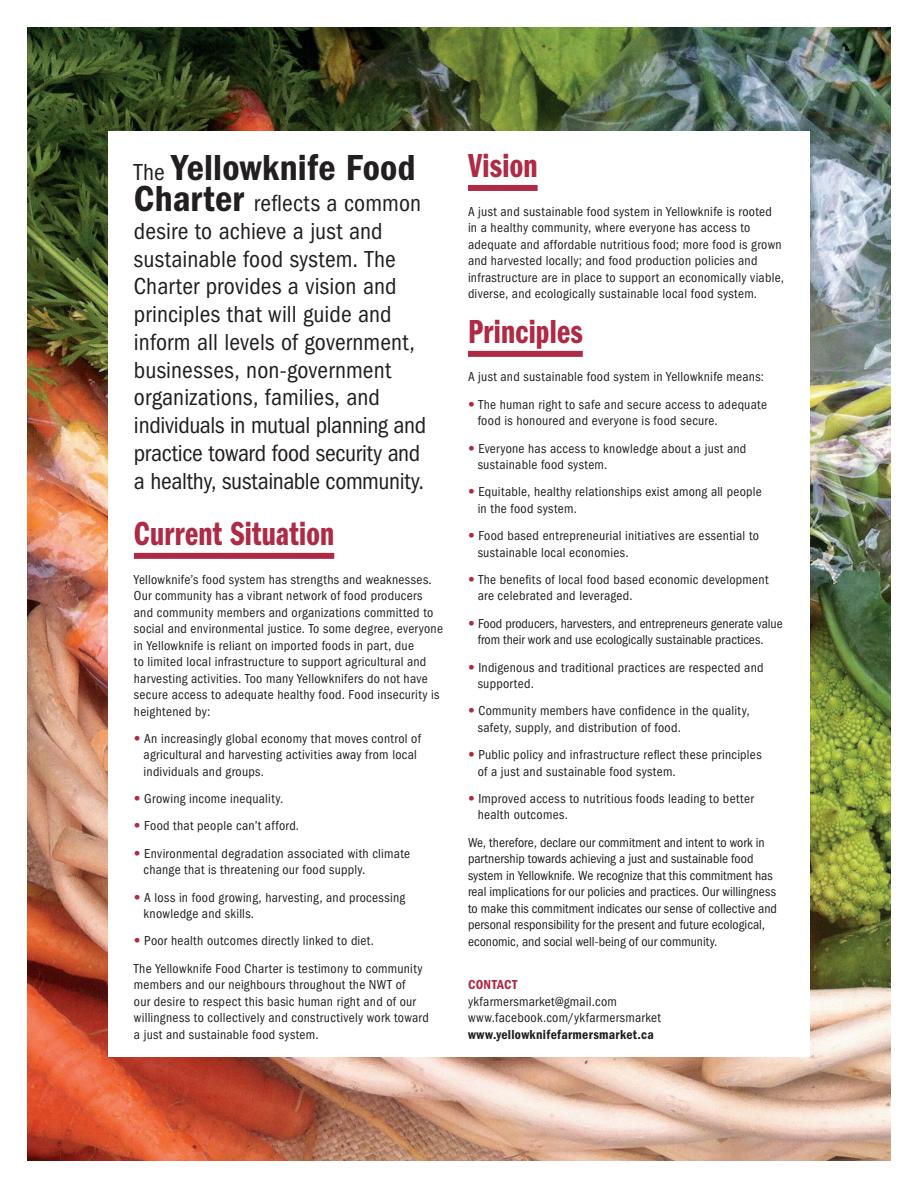
<style>
.page{position:relative;width:918px;height:1188px;background:#fff}
.page>*{position:absolute;margin:0;border:0;box-sizing:border-box;transform-origin:0 0}
.t1{font:37.5px "ITC Franklin Gothic Std Dm Cd";letter-spacing:.005em;color:#231f20}
.t2{font:34.5px "ITC Franklin Gothic Std Dm Cp";letter-spacing:.01em;color:#ae2a45}
.t3{font:condensed 24px/27.8px "ITC Franklin Gothic Std";letter-spacing:.005em;color:#231f20}
.t4{font:condensed 13.5px/16.5px "ITC Franklin Gothic Std";letter-spacing:.02em;color:#231f20}
.t5{font:condensed 13.5px/16.5px "ITC Franklin Gothic Std";color:#231f20}
.t6{font:condensed 13.5px/16.5px "ITC Franklin Gothic Std";letter-spacing:-.005em;color:#231f20}
.t7{font:13.5px "ITC Franklin Gothic Std Dm Cd";letter-spacing:.02em;color:#231f20}
.s1{font-family:"ITC Franklin Gothic Std";font-stretch:condensed;font-size:24px}
.s2{font-family:"ITC Franklin Gothic Std Dm Cd";font-stretch:normal;font-size:37.5px}
.s3{font-family:"Avenir Next LT Pro";color:#ae2a45}
.s4{font-family:"ITC Franklin Gothic Std Dm Cd";font-stretch:normal;color:#ae2a45}
</style>
<div class="page">
<img style="left:27px;top:27px;width:864px;height:1134px">
<div style="left:108px;top:131px;width:702px;height:926px;background:#fff"></div>
<div style="left:134px;top:553px;width:200px;height:6px;background:#ae2a45"></div>
<div style="left:468px;top:185px;width:70px;height:6px;background:#ae2a45"></div>
<div style="left:468px;top:351px;width:115px;height:6px;background:#ae2a45"></div>
<p class="t1" style="left:134px;top:146px;width:283px"><span class="s1">The</span> Yellowknife Food</p>
<p class="t3" style="left:134px;top:189px;width:294px"><span class="s2">Charter</span> reflects a common desire to achieve a just and sustainable food system. The<br>Charter provides a vision and principles that will guide and inform all levels of government, businesses, non-government organizations, families, and individuals in mutual planning and practice toward food security and a healthy, sustainable community.</p>
<p class="t2" style="left:134px;top:515px;width:202px">Current Situation</p>
<p class="t4" style="left:134px;top:571px;width:311px">Yellowknife’s food system has strengths and weaknesses.<br>Our community has a vibrant network of food producers and community members and organizations committed to social and environmental justice. To some degree, everyone in Yellowknife is reliant on imported foods in part, due<br>to limited local infrastructure to support agricultural and harvesting activities. Too many Yellowknifers do not have secure access to adequate healthy food. Food insecurity is heightened by:</p>
<p class="t4" style="left:144px;top:730px;width:279px;text-indent:-10px"><span class="s3">•</span> An increasingly global economy that moves control of agricultural and harvesting activities away from local individuals and groups.</p>
<p class="t4" style="left:134px;top:791px;width:151px"><span class="s3">•</span> Growing income inequality.</p>
<p class="t4" style="left:134px;top:818px;width:167px"><span class="s3">•</span> Food that people can’t afford.</p>
<p class="t4" style="left:144px;top:845px;width:268px;text-indent:-10px"><span class="s3">•</span> Environmental degradation associated with climate change that is threatening our food supply.</p>
<p class="t4" style="left:144px;top:889px;width:263px;text-indent:-10px"><span class="s3">•</span> A loss in food growing, harvesting, and processing knowledge and skills.</p>
<p class="t4" style="left:134px;top:933px;width:242px"><span class="s3">•</span> Poor health outcomes directly linked to diet.</p>
<p class="t4" style="left:134px;top:960px;width:297px">The Yellowknife Food Charter is testimony to community members and our neighbours throughout the NWT of<br>our desire to respect this basic human right and of our willingness to collectively and constructively work toward a just and sustainable food system.</p>
<p class="t2" style="left:468px;top:147px;width:71px">Vision</p>
<p class="t4" style="left:468px;top:203px;width:317px">A just and sustainable food system in Yellowknife is rooted in a healthy community, where everyone has access to adequate and affordable nutritious food; more food is grown and harvested locally; and food production policies and infrastructure are in place to support an economically viable, diverse, and ecologically sustainable local food system.</p>
<p class="t2" style="left:468px;top:313px;width:116px">Principles</p>
<p class="t4" style="left:468px;top:369px;width:298px">A just and sustainable food system in Yellowknife means:</p>
<p class="t4" style="left:478px;top:396px;width:291px;text-indent:-10px"><span class="s3">•</span> The human right to safe and secure access to adequate food is honoured and everyone is food secure.</p>
<p class="t4" style="left:478px;top:440px;width:270px;text-indent:-10px"><span class="s3">•</span> Everyone has access to knowledge about a just and sustainable food system.</p>
<p class="t4" style="left:478px;top:484px;width:286px;text-indent:-10px"><span class="s3">•</span> Equitable, healthy relationships exist among all people in the food system.</p>
<p class="t4" style="left:478px;top:528px;width:283px;text-indent:-10px"><span class="s3">•</span> Food based entrepreneurial initiatives are essential to sustainable local economies.</p>
<p class="t4" style="left:478px;top:571px;width:292px;text-indent:-10px"><span class="s3">•</span> The benefits of local food based economic development are celebrated and leveraged.</p>
<p class="t6" style="left:478px;top:615px;width:306px;text-indent:-10px"><span class="s3">•</span> Food producers, harvesters, and entrepreneurs generate value from their work and use ecologically sustainable practices.</p>
<p class="t4" style="left:478px;top:659px;width:287px;text-indent:-10px"><span class="s3">•</span> Indigenous and traditional practices are respected and supported.</p>
<p class="t4" style="left:478px;top:703px;width:273px;text-indent:-10px"><span class="s3">•</span> Community members have confidence in the quality, safety, supply, and distribution of food.</p>
<p class="t4" style="left:478px;top:747px;width:285px;text-indent:-10px"><span class="s3">•</span> Public policy and infrastructure reflect these principles of a just and sustainable food system.</p>
<p class="t4" style="left:478px;top:790px;width:278px;text-indent:-10px"><span class="s3">•</span> Improved access to nutritious foods leading to better health outcomes.</p>
<p class="t5" style="left:468px;top:834px;width:311px">We, therefore, declare our commitment and intent to work in partnership towards achieving a just and sustainable food system in Yellowknife. We recognize that this commitment has real implications for our policies and practices. Our willingness to make this commitment indicates our sense of collective and personal responsibility for the present and future ecological, economic, and social well-being of our community.</p>
<p class="t4" style="left:468px;top:976px;width:150px"><span class="s4">CONTACT </span>ykfarmersmarket@gmail.com</p>
<p class="t4" style="left:468px;top:1009px;width:194px">www.facebook.com/ykfarmersmarket</p>
<p class="t7" style="left:468px;top:1026px;width:187px">www.yellowknifefarmersmarket.ca</p>
</div>
